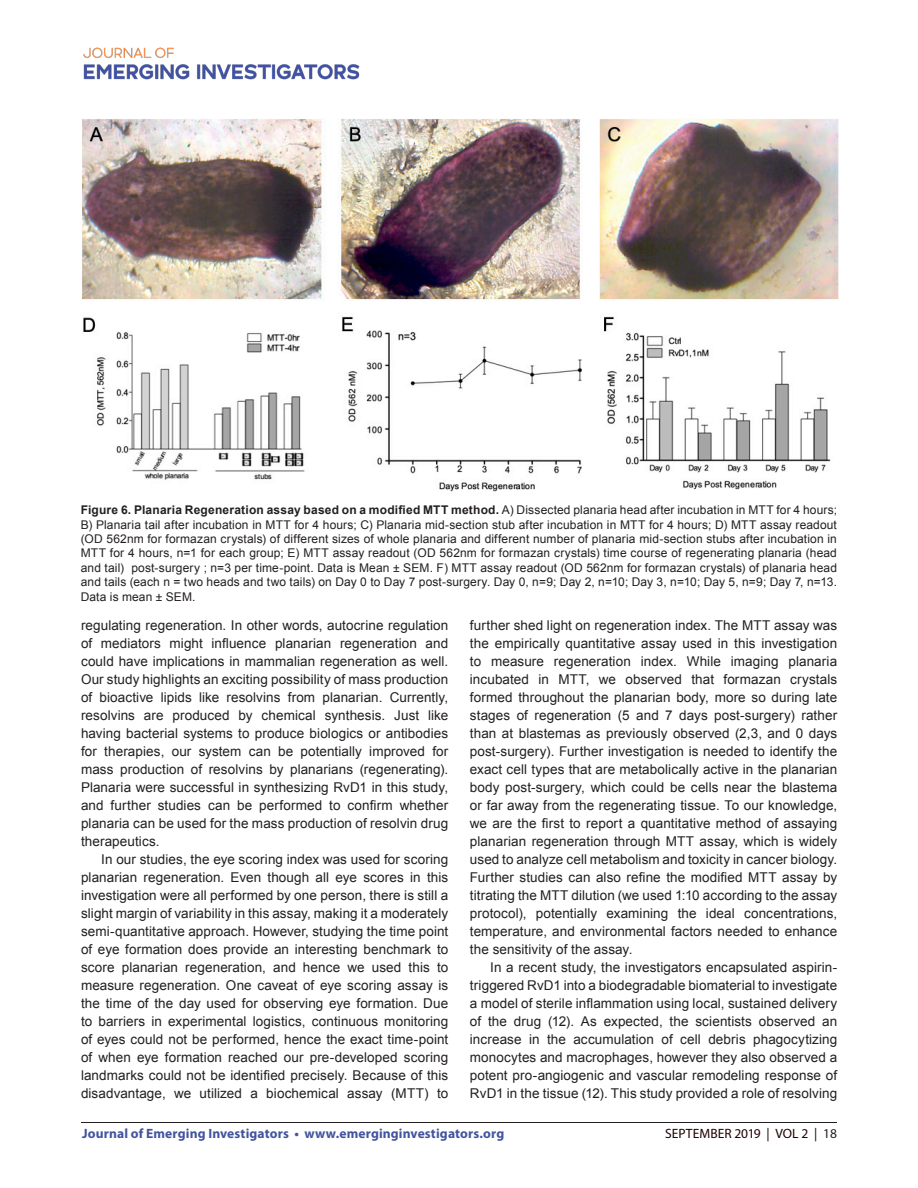
<style>
.page{position:relative;width:918px;height:1188px;background:#fff}
.page>*{position:absolute;margin:0;border:0;box-sizing:border-box;transform-origin:0 0}
.t1{font:13.5px/18px "Arial";letter-spacing:.005em;color:#231f20;text-align:justify}
.t2{font:700 13.5px "Myriad Pro";letter-spacing:.01em;color:#42549e}
.t3{font:13.5px "Myriad Pro";color:#230000}
.t4{font:12px/14.4px "Arial";letter-spacing:.01em;color:#231f20;text-align:justify}
.s1{font-weight:700}
.s2{color:#231f20}
</style>
<div class="page">
<hr style="left:81px;top:1122px;width:756px;height:1px;background:#231f20">
<img style="left:83px;top:47px;width:277px;height:33px">
<img style="left:82px;top:119px;width:757px;height:373px">
<p class="t4" style="left:81px;top:503px;width:758px"><span class="s1">Figure 6. Planaria Regeneration assay based on a modified MTT method.</span> A) Dissected planaria head after incubation in MTT for 4 hours; B) Planaria tail after incubation in MTT for 4 hours; C) Planaria mid-section stub after incubation in MTT for 4 hours; D) MTT assay readout (OD 562nm for formazan crystals) of different sizes of whole planaria and different number of planaria mid-section stubs after incubation in MTT for 4 hours, n=1 for each group; E) MTT assay readout (OD 562nm for formazan crystals) time course of regenerating planaria (head and tail) post-surgery ; n=3 per time-point. Data is Mean ± SEM. F) MTT assay readout (OD 562nm for formazan crystals) of planaria head and tails (each n = two heads and two tails) on Day 0 to Day 7 post-surgery. Day 0, n=9; Day 2, n=10; Day 3, n=10; Day 5, n=9; Day 7, n=13.<br>Data is mean ± SEM.</p>
<p class="t1" style="left:81px;top:616px;width:369px">regulating regeneration. In other words, autocrine regulation of mediators might influence planarian regeneration and could have implications in mammalian regeneration as well.<br>Our study highlights an exciting possibility of mass production of bioactive lipids like resolvins from planarian. Currently, resolvins are produced by chemical synthesis. Just like having bacterial systems to produce biologics or antibodies for therapies, our system can be potentially improved for mass production of resolvins by planarians (regenerating).<br>Planaria were successful in synthesizing RvD1 in this study, and further studies can be performed to confirm whether planaria can be used for the mass production of resolvin drug therapeutics.</p>
<p class="t1" style="left:81px;top:850px;width:369px;text-indent:20px">In our studies, the eye scoring index was used for scoring planarian regeneration. Even though all eye scores in this investigation were all performed by one person, there is still a slight margin of variability in this assay, making it a moderately semi-quantitative approach. However, studying the time point of eye formation does provide an interesting benchmark to score planarian regeneration, and hence we used this to measure regeneration. One caveat of eye scoring assay is the time of the day used for observing eye formation. Due to barriers in experimental logistics, continuous monitoring of eyes could not be performed, hence the exact time-point of when eye formation reached our pre-developed scoring landmarks could not be identified precisely. Because of this disadvantage, we utilized a biochemical assay (MTT) to</p>
<p class="t1" style="left:470px;top:616px;width:369px">further shed light on regeneration index. The MTT assay was the empirically quantitative assay used in this investigation to measure regeneration index. While imaging planaria incubated in MTT, we observed that formazan crystals formed throughout the planarian body, more so during late stages of regeneration (5 and 7 days post-surgery) rather than at blastemas as previously observed (2,3, and 0 days post-surgery). Further investigation is needed to identify the exact cell types that are metabolically active in the planarian body post-surgery, which could be cells near the blastema or far away from the regenerating tissue. To our knowledge, we are the first to report a quantitative method of assaying planarian regeneration through MTT assay, which is widely used to analyze cell metabolism and toxicity in cancer biology.<br>Further studies can also refine the modified MTT assay by titrating the MTT dilution (we used 1:10 according to the assay protocol), potentially examining the ideal concentrations, temperature, and environmental factors needed to enhance the sensitivity of the assay.</p>
<p class="t1" style="left:470px;top:958px;width:369px;text-indent:20px">In a recent study, the investigators encapsulated aspirin&shy;triggered RvD1 into a biodegradable biomaterial to investigate a model of sterile inflammation using local, sustained delivery of the drug (12). As expected, the scientists observed an increase in the accumulation of cell debris phagocytizing monocytes and macrophages, however they also observed a potent pro-angiogenic and vascular remodeling response of RvD1 in the tissue (12). This study provided a role of resolving</p>
<p class="t2" style="left:82px;top:1125px;width:424px">Journal of Emerging Investigators • www.emerginginvestigators.org</p>
<p class="t3" style="left:665px;top:1125px;width:173px">SEPTEMBER 2019 | VOL 2 | <span class="s2">18</span></p>
</div>
